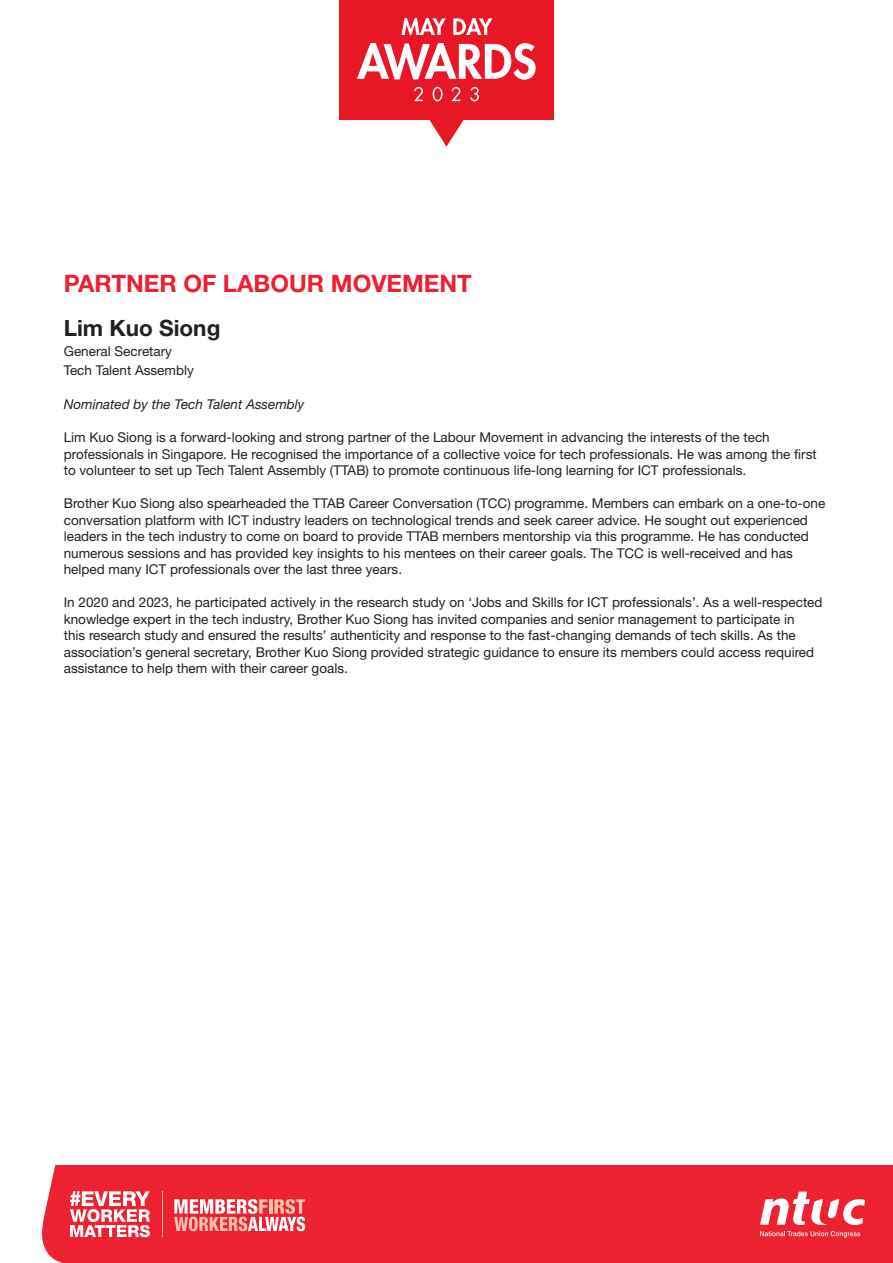
<style>
.page{position:relative;width:893px;height:1263px;background:#fff}
.page>*{position:absolute;margin:0;border:0;box-sizing:border-box;transform-origin:0 0}
.Awards_Title{font:700 24px "Helvetica Neue LT Std";color:#ed1f30}
.Name_of_Awardee{font:700 22.5px "Helvetica Neue LT Std";color:#231f20}
.Body_Text{font:13.5px/16.5px "Helvetica Neue LT Std";color:#231f20}
.Designation{font:13.5px "Helvetica Neue LT Std";color:#231f20}
.Nominated_by{font:italic 13.5px "Helvetica Neue LT Std";color:#231f20}
</style>
<div class="page">
<div style="left:42px;top:1166px;width:850px;height:97px;background:#ee2130"></div>
<svg style="left:760px;top:1231px;width:100px;height:6px"></svg>
<svg style="left:760px;top:1191px;width:105px;height:34px"></svg>
<hr style="left:162px;top:1191px;width:1px;height:46px;background:#fbc0ae">
<svg style="left:174px;top:1199px;width:131px;height:32px"></svg>
<svg style="left:70px;top:1191px;width:80px;height:46px"></svg>
<div style="left:339px;top:0;width:215px;height:119px;background:#e81726"></div>
<svg style="left:429px;top:119px;width:35px;height:28px"></svg>
<svg style="left:402px;top:18px;width:44px;height:17px"></svg>
<svg style="left:453px;top:18px;width:39px;height:17px"></svg>
<svg style="left:414px;top:87px;width:9px;height:14px"></svg>
<svg style="left:433px;top:87px;width:10px;height:14px"></svg>
<svg style="left:451px;top:87px;width:9px;height:14px"></svg>
<svg style="left:470px;top:87px;width:9px;height:14px"></svg>
<svg style="left:357px;top:43px;width:179px;height:37px"></svg>
<p class="Awards_Title" style="left:64px;top:269px;width:410px">PARTNER OF LABOUR MOVEMENT</p>
<p class="Name_of_Awardee" style="left:64px;top:314px;width:158px">Lim Kuo Siong</p>
<p class="Designation" style="left:64px;top:343px;width:110px">General Secretary</p>
<p class="Designation" style="left:64px;top:362px;width:132px">Tech Talent Assembly</p>
<p class="Nominated_by" style="left:64px;top:396px;width:242px">Nominated by the Tech Talent Assembly</p>
<p class="Body_Text" style="left:64px;top:429px;width:754px">Lim Kuo Siong is a forward-looking and strong partner of the Labour Movement in advancing the interests of the tech professionals in Singapore. He recognised the importance of a collective voice for tech professionals. He was among the first to volunteer to set up Tech Talent Assembly (TTAB) to promote continuous life-long learning for ICT professionals.</p>
<p class="Body_Text" style="left:64px;top:495px;width:763px">Brother Kuo Siong also spearheaded the TTAB Career Conversation (TCC) programme. Members can embark on a one-to-one conversation platform with ICT industry leaders on technological trends and seek career advice. He sought out experienced leaders in the tech industry to come on board to provide TTAB members mentorship via this programme. He has conducted numerous sessions and has provided key insights to his mentees on their career goals. The TCC is well-received and has helped many ICT professionals over the last three years.</p>
<p class="Body_Text" style="left:64px;top:594px;width:760px">In 2020 and 2023, he participated actively in the research study on ‘Jobs and Skills for ICT professionals’. As a well-respected knowledge expert in the tech industry, Brother Kuo Siong has invited companies and senior management to participate in<br>this research study and ensured the results’ authenticity and response to the fast-changing demands of tech skills. As the association’s general secretary, Brother Kuo Siong provided strategic guidance to ensure its members could access required assistance to help them with their career goals.</p>
</div>
